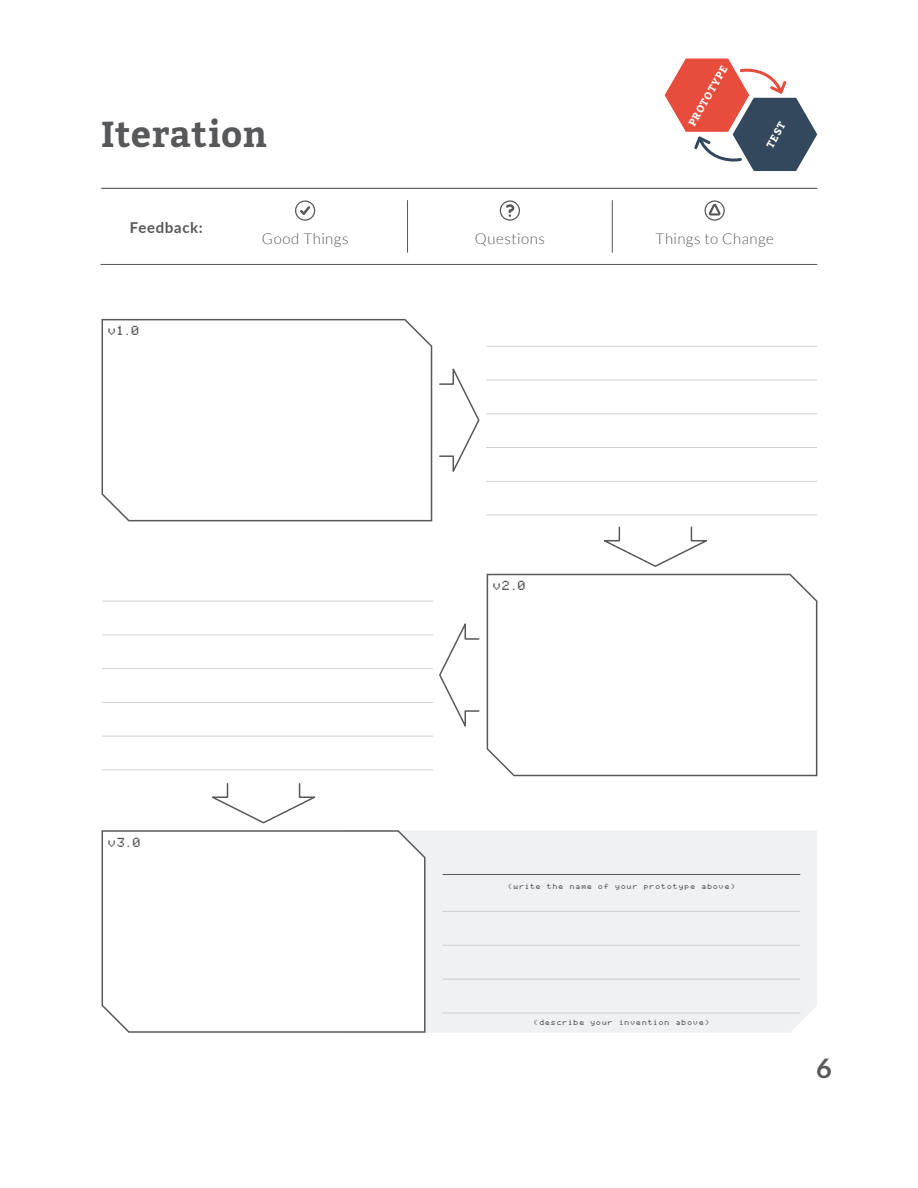
<style>
.page{position:relative;width:918px;height:1188px;background:#fff}
.page>*{position:absolute;margin:0;border:0;box-sizing:border-box;transform-origin:0 0}
.t1{font:700 36px "Bitter";letter-spacing:.01em;color:#57585a}
.t2{font:700 27px "Lato";color:#57585a}
.t3{font:300 15px "Lato";letter-spacing:.03em;color:#57585a}
.t4{font:700 15px "Lato";letter-spacing:.035em;color:#57585a}
.t5{font:700 10.5px "Bitter";color:#fff}
.t6{font:10.5px "Print Char 21";color:#57585a}
.t7{font:6px "Print Char 21";letter-spacing:.095em;color:#57585a}
</style>
<div class="page">
<div style="left:426px;top:830px;width:391px;height:203px;background:#eff1f2"></div>
<hr style="left:102px;top:188px;width:715px;height:1px;background:#57585a">
<hr style="left:101px;top:264px;width:716px;height:1px;background:#57585a">
<svg style="left:101px;top:318px;width:332px;height:204px"></svg>
<svg style="left:486px;top:573px;width:332px;height:204px"></svg>
<svg style="left:101px;top:830px;width:325px;height:203px"></svg>
<hr style="left:486px;top:346px;width:331px;height:1px;background:#ccd1d5">
<hr style="left:486px;top:380px;width:331px;height:1px;background:#ccd1d5">
<hr style="left:486px;top:413px;width:331px;height:1px;background:#ccd1d5">
<hr style="left:486px;top:447px;width:331px;height:1px;background:#ccd1d5">
<hr style="left:486px;top:481px;width:331px;height:1px;background:#ccd1d5">
<hr style="left:486px;top:515px;width:331px;height:1px;background:#ccd1d5">
<hr style="left:102px;top:601px;width:331px;height:1px;background:#ccd1d5">
<hr style="left:102px;top:634px;width:331px;height:1px;background:#ccd1d5">
<hr style="left:102px;top:668px;width:331px;height:1px;background:#ccd1d5">
<hr style="left:102px;top:702px;width:331px;height:1px;background:#ccd1d5">
<hr style="left:102px;top:736px;width:331px;height:1px;background:#ccd1d5">
<hr style="left:102px;top:770px;width:331px;height:1px;background:#ccd1d5">
<svg style="left:500px;top:200px;width:20px;height:21px"></svg>
<svg style="left:705px;top:200px;width:20px;height:21px"></svg>
<hr style="left:407px;top:200px;width:1px;height:52px;background:#57585a">
<hr style="left:612px;top:200px;width:1px;height:52px;background:#57585a">
<svg style="left:439px;top:368px;width:41px;height:104px"></svg>
<svg style="left:439px;top:623px;width:41px;height:104px"></svg>
<svg style="left:603px;top:526px;width:104px;height:41px"></svg>
<svg style="left:212px;top:783px;width:104px;height:41px"></svg>
<svg style="left:295px;top:200px;width:20px;height:21px"></svg>
<hr style="left:443px;top:874px;width:357px;height:1px;background:#57585a">
<hr style="left:443px;top:911px;width:357px;height:1px;background:#ccd1d5">
<hr style="left:443px;top:979px;width:357px;height:1px;background:#ccd1d5">
<hr style="left:443px;top:945px;width:357px;height:1px;background:#ccd1d5">
<hr style="left:443px;top:1013px;width:357px;height:1px;background:#ccd1d5">
<svg style="left:665px;top:59px;width:152px;height:112px"></svg>
<h1 class="t1" style="left:101px;top:113px;width:167px">Iteration</h1>
<h6 class="t5" style="left:686px;top:122px;width:69px;rotate:-60deg">PROTOTYPE</h6>
<h6 class="t5" style="left:764px;top:144px;width:29px;rotate:-60deg">TEST</h6>
<p class="t4" style="left:130px;top:219px;width:74px">Feedback:</p>
<p class="t6" style="left:107px;top:326px;width:34px">v1.0</p>
<p class="t3" style="left:262px;top:231px;width:88px">Good Things</p>
<p class="t3" style="left:475px;top:231px;width:71px">Questions</p>
<p class="t3" style="left:656px;top:231px;width:120px">Things to Change</p>
<p class="t6" style="left:492px;top:581px;width:35px">v2.0</p>
<p class="t6" style="left:107px;top:837px;width:35px">v3.0</p>
<p class="t7" style="left:508px;top:884px;width:228px">(write the name of your prototype above)</p>
<p class="t7" style="left:534px;top:1020px;width:177px">(describe your invention above)</p>
<h2 class="t2" style="left:816px;top:1052px;width:17px">6</h2>
</div>
